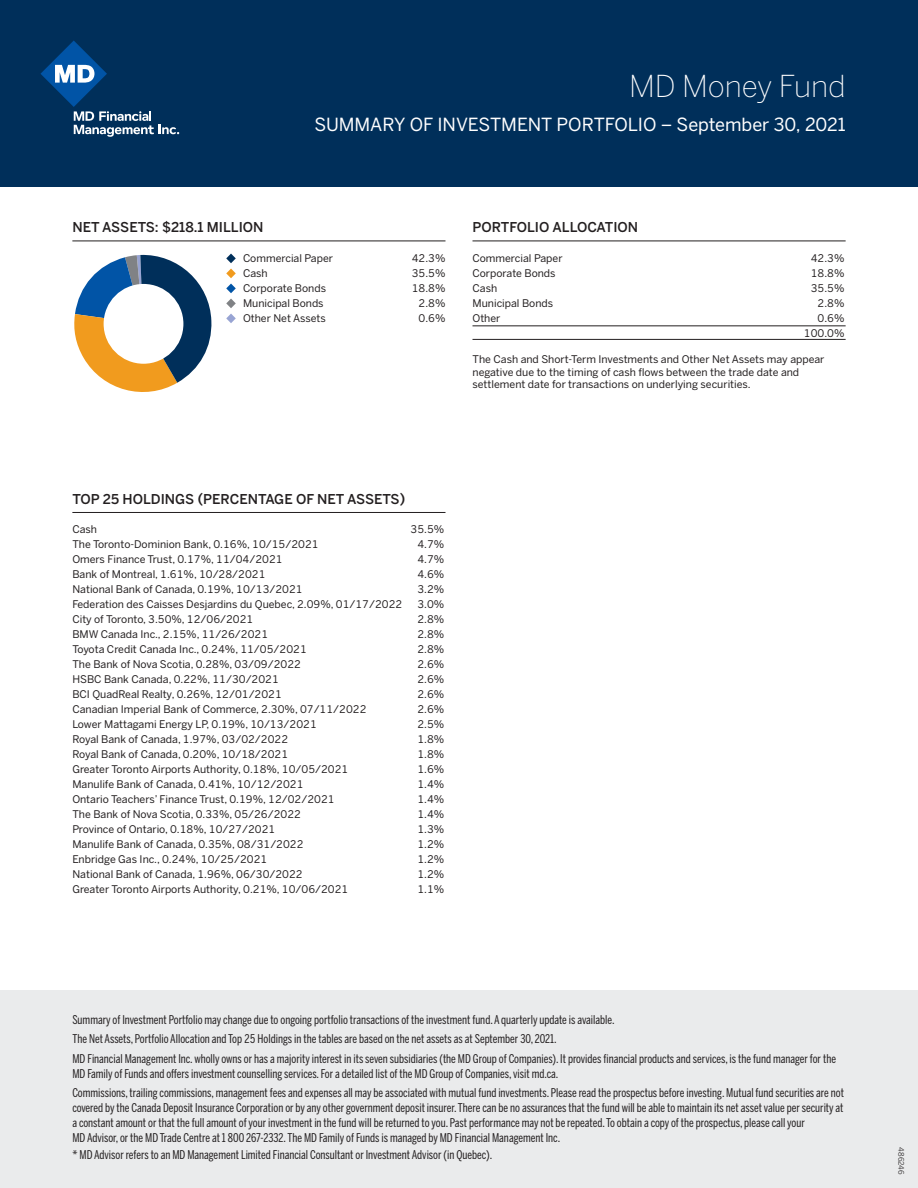
<style>
.page{position:relative;width:918px;height:1188px;background:#fff}
.page>*{position:absolute;margin:0;border:0;box-sizing:border-box;transform-origin:0 0}
.Main_white_heading{font:200 30px "Benton Sans";letter-spacing:-.005em;color:#fff}
.Main_white_heading-2{font:18px "Benton Sans";letter-spacing:-.005em;color:#fff}
.Heads{font:500 13.5px "Benton Sans";color:#231f20}
.Bold_heads_-_Cond_Bo{font:500 13.5px "Benton Sans";color:#231f20}
.Disclaimers_-_New{font:12px/15px "Benton Sans Compressed";color:#231f20}
.QD_-_Top_25_body{font:10.5px "Benton Sans";color:#231f20}
.QD_-_Body{font:10.5px/12.6px "Benton Sans";color:#231f20}
.QD_-_Ruled{font:10.5px "Benton Sans";color:#231f20}
.Job_No{font:7.5px "Benton Sans";color:#231f20}
</style>
<div class="page">
<svg style="left:74px;top:254px;width:138px;height:138px"></svg>
<div style="left:104px;top:284px;width:79px;height:80px;background:#fff;border-radius:50%"></div>
<div style="left:0;top:991px;width:918px;height:197px;background:#eaebec"></div>
<div style="left:0;top:0;width:918px;height:187px;background:#002f5a"></div>
<svg style="left:40px;top:40px;width:139px;height:97px"></svg>
<hr style="left:472px;top:241px;width:374px;height:1px;background:#231f20">
<hr style="left:72px;top:512px;width:374px;height:1px;background:#231f20">
<hr style="left:72px;top:241px;width:374px;height:1px;background:#231f20">
<hr style="left:472px;top:326px;width:374px;height:1px;background:#231f20">
<hr style="left:472px;top:339px;width:374px;height:1px;background:#231f20">
<svg style="left:226px;top:254px;width:10px;height:9px"></svg>
<svg style="left:226px;top:269px;width:10px;height:9px"></svg>
<svg style="left:226px;top:284px;width:10px;height:9px"></svg>
<svg style="left:226px;top:299px;width:10px;height:9px"></svg>
<svg style="left:226px;top:314px;width:10px;height:9px"></svg>
<p class="Heads" style="left:72px;top:219px;width:193px">NET ASSETS: $218.1 MILLION</p>
<p class="Main_white_heading" style="left:629px;top:68px;width:218px">MD Money Fund</p>
<p class="Main_white_heading-2" style="left:314px;top:114px;width:533px">SUMMARY OF INVESTMENT PORTFOLIO – September 30, 2021</p>
<p class="Heads" style="left:472px;top:219px;width:167px">PORTFOLIO ALLOCATION</p>
<p class="QD_-_Top_25_body" style="left:243px;top:252px;width:92px">Commercial Paper</p>
<p class="QD_-_Top_25_body" style="left:412px;top:252px;width:35px">42.3%</p>
<p class="QD_-_Top_25_body" style="left:243px;top:267px;width:26px">Cash</p>
<p class="QD_-_Top_25_body" style="left:412px;top:267px;width:35px">35.5%</p>
<p class="QD_-_Top_25_body" style="left:243px;top:282px;width:85px">Corporate Bonds</p>
<p class="QD_-_Top_25_body" style="left:412px;top:282px;width:35px">18.8%</p>
<p class="QD_-_Top_25_body" style="left:243px;top:297px;width:82px">Municipal Bonds</p>
<p class="QD_-_Top_25_body" style="left:419px;top:297px;width:28px">2.8%</p>
<p class="QD_-_Top_25_body" style="left:243px;top:312px;width:84px">Other Net Assets</p>
<p class="QD_-_Top_25_body" style="left:419px;top:312px;width:28px">0.6%</p>
<p class="QD_-_Body" style="left:472px;top:252px;width:92px">Commercial Paper</p>
<p class="QD_-_Body" style="left:811px;top:252px;width:35px">42.3%</p>
<p class="QD_-_Body" style="left:472px;top:267px;width:85px">Corporate Bonds</p>
<p class="QD_-_Body" style="left:811px;top:267px;width:35px">18.8%</p>
<p class="QD_-_Body" style="left:472px;top:282px;width:26px">Cash</p>
<p class="QD_-_Body" style="left:811px;top:282px;width:35px">35.5%</p>
<p class="QD_-_Body" style="left:472px;top:297px;width:82px">Municipal Bonds</p>
<p class="QD_-_Body" style="left:818px;top:297px;width:28px">2.8%</p>
<p class="QD_-_Body" style="left:472px;top:312px;width:29px">Other</p>
<p class="QD_-_Body" style="left:818px;top:312px;width:28px">0.6%</p>
<p class="QD_-_Ruled" style="left:804px;top:327px;width:42px">100.0%</p>
<p class="QD_-_Body" style="left:472px;top:353px;width:353px">The Cash and Short-Term Investments and Other Net Assets may appear negative due to the timing of cash flows between the trade date and settlement date for transactions on underlying securities.</p>
<p class="Bold_heads_-_Cond_Bo" style="left:72px;top:490px;width:334px">TOP 25 HOLDINGS (PERCENTAGE OF NET ASSETS)</p>
<p class="QD_-_Top_25_body" style="left:72px;top:523px;width:26px">Cash</p>
<p class="QD_-_Top_25_body" style="left:411px;top:523px;width:35px">35.5%</p>
<p class="QD_-_Top_25_body" style="left:72px;top:538px;width:248px">The Toronto-Dominion Bank, 0.16%, 10/15/2021</p>
<p class="QD_-_Top_25_body" style="left:417px;top:538px;width:28px">4.7%</p>
<p class="QD_-_Top_25_body" style="left:72px;top:553px;width:212px">Omers Finance Trust, 0.17%, 11/04/2021</p>
<p class="QD_-_Top_25_body" style="left:417px;top:553px;width:28px">4.7%</p>
<p class="QD_-_Top_25_body" style="left:72px;top:568px;width:195px">Bank of Montreal, 1.61%, 10/28/2021</p>
<p class="QD_-_Top_25_body" style="left:417px;top:568px;width:28px">4.6%</p>
<p class="QD_-_Top_25_body" style="left:72px;top:583px;width:232px">National Bank of Canada, 0.19%, 10/13/2021</p>
<p class="QD_-_Top_25_body" style="left:417px;top:583px;width:28px">3.2%</p>
<p class="QD_-_Top_25_body" style="left:72px;top:598px;width:332px">Federation des Caisses Desjardins du Quebec, 2.09%, 01/17/2022</p>
<p class="QD_-_Top_25_body" style="left:417px;top:598px;width:28px">3.0%</p>
<p class="QD_-_Top_25_body" style="left:72px;top:613px;width:183px">City of Toronto, 3.50%, 12/06/2021</p>
<p class="QD_-_Top_25_body" style="left:417px;top:613px;width:28px">2.8%</p>
<p class="QD_-_Top_25_body" style="left:72px;top:628px;width:197px">BMW Canada Inc., 2.15%, 11/26/2021</p>
<p class="QD_-_Top_25_body" style="left:417px;top:628px;width:28px">2.8%</p>
<p class="QD_-_Top_25_body" style="left:72px;top:643px;width:236px">Toyota Credit Canada Inc., 0.24%, 11/05/2021</p>
<p class="QD_-_Top_25_body" style="left:417px;top:643px;width:28px">2.8%</p>
<p class="QD_-_Top_25_body" style="left:72px;top:658px;width:230px">The Bank of Nova Scotia, 0.28%, 03/09/2022</p>
<p class="QD_-_Top_25_body" style="left:417px;top:658px;width:28px">2.6%</p>
<p class="QD_-_Top_25_body" style="left:72px;top:673px;width:208px">HSBC Bank Canada, 0.22%, 11/30/2021</p>
<p class="QD_-_Top_25_body" style="left:417px;top:673px;width:28px">2.6%</p>
<p class="QD_-_Top_25_body" style="left:72px;top:688px;width:211px">BCI QuadReal Realty, 0.26%, 12/01/2021</p>
<p class="QD_-_Top_25_body" style="left:417px;top:688px;width:28px">2.6%</p>
<p class="QD_-_Top_25_body" style="left:72px;top:703px;width:296px">Canadian Imperial Bank of Commerce, 2.30%, 07/11/2022</p>
<p class="QD_-_Top_25_body" style="left:417px;top:703px;width:28px">2.6%</p>
<p class="QD_-_Top_25_body" style="left:72px;top:718px;width:246px">Lower Mattagami Energy LP, 0.19%, 10/13/2021</p>
<p class="QD_-_Top_25_body" style="left:417px;top:718px;width:28px">2.5%</p>
<p class="QD_-_Top_25_body" style="left:72px;top:733px;width:217px">Royal Bank of Canada, 1.97%, 03/02/2022</p>
<p class="QD_-_Top_25_body" style="left:417px;top:733px;width:28px">1.8%</p>
<p class="QD_-_Top_25_body" style="left:72px;top:748px;width:217px">Royal Bank of Canada, 0.20%, 10/18/2021</p>
<p class="QD_-_Top_25_body" style="left:417px;top:748px;width:28px">1.8%</p>
<p class="QD_-_Top_25_body" style="left:72px;top:763px;width:278px">Greater Toronto Airports Authority, 0.18%, 10/05/2021</p>
<p class="QD_-_Top_25_body" style="left:417px;top:763px;width:28px">1.6%</p>
<p class="QD_-_Top_25_body" style="left:72px;top:778px;width:233px">Manulife Bank of Canada, 0.41%, 10/12/2021</p>
<p class="QD_-_Top_25_body" style="left:417px;top:778px;width:28px">1.4%</p>
<p class="QD_-_Top_25_body" style="left:72px;top:793px;width:264px">Ontario Teachers’ Finance Trust, 0.19%, 12/02/2021</p>
<p class="QD_-_Top_25_body" style="left:417px;top:793px;width:28px">1.4%</p>
<p class="QD_-_Top_25_body" style="left:72px;top:808px;width:230px">The Bank of Nova Scotia, 0.33%, 05/26/2022</p>
<p class="QD_-_Top_25_body" style="left:417px;top:808px;width:28px">1.4%</p>
<p class="QD_-_Top_25_body" style="left:72px;top:823px;width:204px">Province of Ontario, 0.18%, 10/27/2021</p>
<p class="QD_-_Top_25_body" style="left:417px;top:823px;width:28px">1.3%</p>
<p class="QD_-_Top_25_body" style="left:72px;top:838px;width:233px">Manulife Bank of Canada, 0.35%, 08/31/2022</p>
<p class="QD_-_Top_25_body" style="left:417px;top:838px;width:28px">1.2%</p>
<p class="QD_-_Top_25_body" style="left:72px;top:853px;width:196px">Enbridge Gas Inc., 0.24%, 10/25/2021</p>
<p class="QD_-_Top_25_body" style="left:417px;top:853px;width:28px">1.2%</p>
<p class="QD_-_Top_25_body" style="left:72px;top:868px;width:232px">National Bank of Canada, 1.96%, 06/30/2022</p>
<p class="QD_-_Top_25_body" style="left:417px;top:868px;width:28px">1.2%</p>
<p class="QD_-_Top_25_body" style="left:72px;top:883px;width:278px">Greater Toronto Airports Authority, 0.21%, 10/06/2021</p>
<p class="QD_-_Top_25_body" style="left:417px;top:883px;width:28px">1.1%</p>
<p class="Disclaimers_-_New" style="left:72px;top:1012px;width:544px">Summary of Investment Portfolio may change due to ongoing portfolio transactions of the investment fund. A quarterly update is available.</p>
<p class="Disclaimers_-_New" style="left:72px;top:1032px;width:486px">The Net Assets, Portfolio Allocation and Top 25 Holdings in the tables are based on the net assets as at September 30, 2021.</p>
<p class="Disclaimers_-_New" style="left:72px;top:1051px;width:765px">MD Financial Management Inc. wholly owns or has a majority interest in its seven subsidiaries (the MD Group of Companies). It provides financial products and services, is the fund manager for the<br>MD Family of Funds and offers investment counselling services. For a detailed list of the MD Group of Companies, visit md.ca.</p>
<p class="Disclaimers_-_New" style="left:72px;top:1085px;width:773px">Commissions, trailing commissions, management fees and expenses all may be associated with mutual fund investments. Please read the prospectus before investing. Mutual fund securities are not covered by the Canada Deposit Insurance Corporation or by any other government deposit insurer. There can be no assurances that the fund will be able to maintain its net asset value per security at a constant amount or that the full amount of your investment in the fund will be returned to you. Past performance may not be repeated. To obtain a copy of the prospectus, please call your<br>MD Advisor, or the MD Trade Centre at 1 800 267-2332. The MD Family of Funds is managed by MD Financial Management Inc.</p>
<p class="Disclaimers_-_New" style="left:72px;top:1147px;width:421px">* MD Advisor refers to an MD Management Limited Financial Consultant or Investment Advisor (in Quebec).</p>
<p class="Job_No" style="left:906px;top:1147px;width:29px;rotate:90deg">486246</p>
</div>
